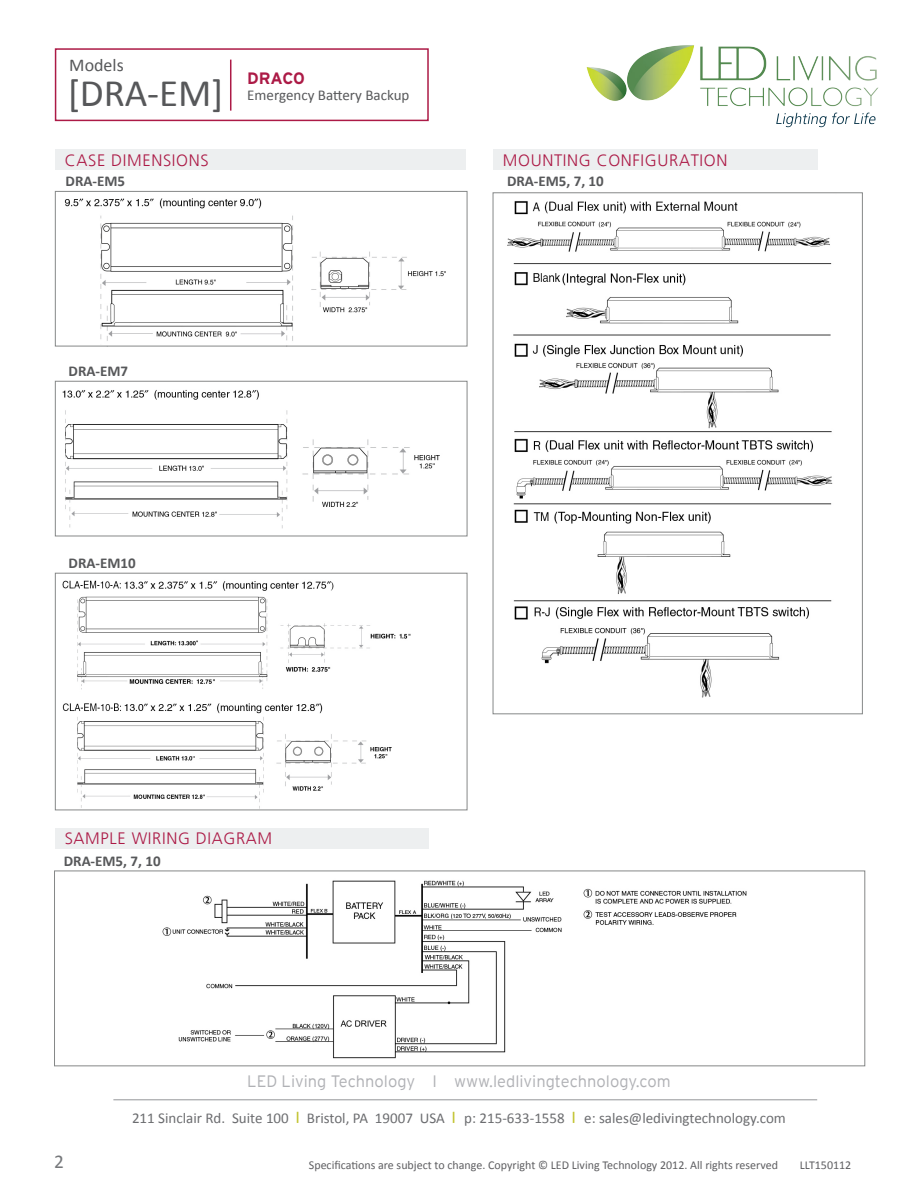
<style>
.page{position:relative;width:918px;height:1188px;background:#fff}
.page>*{position:absolute;margin:0;border:0;box-sizing:border-box;transform-origin:0 0}
.t1{font:39px "Calibri";color:#57585a}
.t2{font:19.5px "Calibri";color:#76787b}
.t3{font:18px "Calibri";color:#57585a}
.t4{font:300 16.5px "Frutiger";letter-spacing:.04em;color:#ac1a46}
.t5{font:300 16.5px "Interstate";color:#b0b1b5}
.t6{font:700 16.5px "Interstate";letter-spacing:-.02em;color:#ac1a46}
.t7{font:15px "Calibri";color:#6c6d70}
.t8{font:700 15px "Calibri";color:#57585a}
.t9{font:15px "Calibri";color:#57585a}
.t10{font:12px "Calibri";color:#5f5f62}
.s1{font-size:18px;color:#c2c32f}
</style>
<div class="page">
<svg style="left:776px;top:119px;width:100px;height:8px"></svg>
<img style="left:586px;top:45px;width:293px;height:74px">
<div style="left:55px;top:48px;width:374px;height:73px;border:2px solid #ac1a46"></div>
<hr style="left:230px;top:60px;width:1px;height:51px;background:#ac1a46">
<hr style="left:113px;top:1100px;width:704px;height:1px;background:#939598">
<img style="left:162px;top:880px;width:585px;height:179px">
<div style="left:54px;top:871px;width:811px;height:195px;border:1px solid #868888"></div>
<img style="left:64px;top:198px;width:382px;height:143px">
<div style="left:55px;top:191px;width:412px;height:155px;border:1px solid #868888"></div>
<img style="left:62px;top:390px;width:378px;height:139px">
<div style="left:55px;top:381px;width:412px;height:155px;border:1px solid #868888"></div>
<img style="left:62px;top:580px;width:349px;height:228px">
<div style="left:55px;top:573px;width:412px;height:237px;border:1px solid #868888"></div>
<div style="left:55px;top:150px;width:410px;height:20px;background:#edeff0"></div>
<div style="left:55px;top:828px;width:374px;height:20px;background:#edeff0"></div>
<img style="left:507px;top:201px;width:326px;height:497px">
<div style="left:493px;top:150px;width:325px;height:20px;background:#edeff0"></div>
<p class="t3" style="left:69px;top:54px;width:56px">Models</p>
<p class="t1" style="left:68px;top:68px;width:157px">[DRA-EM]</p>
<p class="t4" style="left:65px;top:151px;width:146px">CASE DIMENSIONS</p>
<p class="t8" style="left:66px;top:172px;width:61px">DRA-EM5</p>
<p class="t6" style="left:247px;top:69px;width:59px">DRACO</p>
<p class="t9" style="left:247px;top:85px;width:164px">Emergency Battery Backup</p>
<p class="t8" style="left:69px;top:361px;width:61px">DRA-EM7</p>
<p class="t8" style="left:69px;top:553px;width:69px">DRA-EM10</p>
<p class="t4" style="left:503px;top:151px;width:226px">MOUNTING CONFIGURATION</p>
<p class="t8" style="left:507px;top:172px;width:98px">DRA-EM5, 7, 10</p>
<p class="t4" style="left:65px;top:829px;width:209px">SAMPLE WIRING DIAGRAM</p>
<p class="t8" style="left:64px;top:851px;width:98px">DRA-EM5, 7, 10</p>
<p class="t5" style="left:247px;top:1072px;width:425px">LED Living Technology I www.ledlivingtechnology.com</p>
<p class="t7" style="left:132px;top:1108px;width:655px">211 Sinclair Rd. Suite 100 <span class="s1">I</span> Bristol, PA 19007 USA <span class="s1">I</span> p: 215-633-1558 <span class="s1">I</span> e: sales@ledivingtechnology.com</p>
<p class="t2" style="left:54px;top:1150px;width:11px">2</p>
<p class="t10" style="left:309px;top:1157px;width:471px">Specifications are subject to change. Copyright © LED Living Technology 2012. All rights reserved</p>
<p class="t10" style="left:800px;top:1157px;width:53px">LLT150112</p>
</div>
